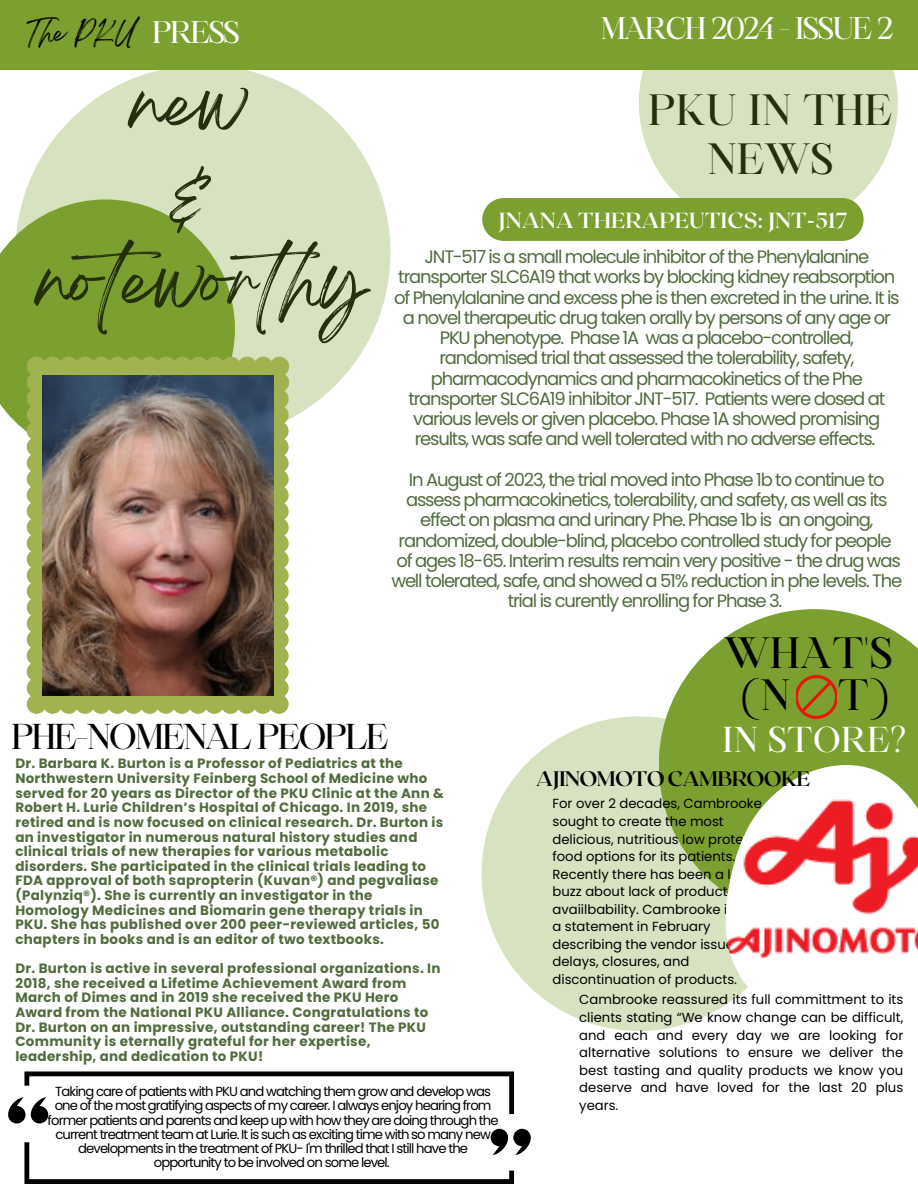
<style>
.page{position:relative;width:918px;height:1188px;background:#fff}
.page>*{position:absolute;margin:0;border:0;box-sizing:border-box;transform-origin:0 0}
.t1{font:64.2px/88.8px "Breathing";color:#000;text-align:center}
.t2{font:42px/49.5px "Maharlika";color:#000;text-align:center}
.t3{font:34.5px "Maharlika";letter-spacing:-.065em;color:#000}
.t4{font:34.5px "Maharlika";letter-spacing:.005em;color:#fff}
.t5{font:30px "Maharlika";letter-spacing:-.065em;color:#fff}
.t6{font:22.5px "Breathing";color:#000}
.t7{font:700 21.75px "Roxborough CF";color:#fff}
.t8{font:700 21px "Roxborough CF";letter-spacing:-.035em;color:#000}
.t9{font:18px/20.2px "Poppins";letter-spacing:-.065em;color:#526c3f;text-align:center}
.t10{font:700 13.5px/14.7px "Poppins";letter-spacing:.02em;color:#526c3f}
.t11{font:13.2px/17.5px "Poppins";letter-spacing:-.065em;color:#000;text-align:justify}
.t12{font:13.2px/17.5px "Poppins";color:#000}
.s1{font-family:"Maharlika";font-size:30px;color:#fff}
</style>
<div class="page">
<svg style="left:0;top:235px;width:46px;height:214px;fill:#7ba02f"></svg>
<svg style="left:15px;top:65px;width:375px;height:375px;background:#bacd94"></svg>
<svg style="left:27px;top:357px;width:262px;height:357px;background:#9fae59"></svg>
<img style="left:43px;top:375px;width:230px;height:320px">
<div style="left:482px;top:716px;width:314px;height:315px;background:#d7e2c1;border-radius:50%"></div>
<svg style="left:659px;top:609px;width:259px;height:283px;fill:#7ba02f"></svg>
<svg style="left:639px;top:70px;width:259px;height:128px;background:#dae4c5"></svg>
<img style="left:725px;top:765px;width:193px;height:240px">
<img style="left:796px;top:676px;width:41px;height:43px">
<svg style="left:8px;top:1071px;width:506px;height:52px"></svg>
<svg style="left:24px;top:1129px;width:507px;height:55px"></svg>
<div style="left:482px;top:198px;width:382px;height:43px;background:#7ba02f"></div>
<div style="left:0;top:0;width:918px;height:70px;background:#7ba02f"></div>
<h3 class="t6" style="left:27px;top:26px;width:215px">The PKU <span class="s1">PRESS</span></h3>
<h3 class="t5" style="left:600px;top:16px;width:295px">MARCH 2024 - ISSUE 2</h3>
<h1 class="t1" style="left:39px;top:76px;width:330px">new<br>&amp; noteworthy</h1>
<h2 class="t2" style="left:648px;top:89px;width:246px">PKU IN THE<br>NEWS</h2>
<h3 class="t7" style="left:498px;top:206px;width:351px">JNANA THERAPEUTICS: JNT-517</h3>
<p class="t9" style="left:394px;top:247px;width:507px">JNT-517 is a small molecule inhibitor of the Phenylalanine transporter SLC6A19 that works by blocking kidney reabsorption of Phenylalanine and excess phe is then excreted in the urine. It is a novel therapeutic drug taken orally by persons of any age or PKU phenotype. Phase 1A was a placebo-controlled, randomised trial that assessed the tolerability, safety, pharmacodynamics and pharmacokinetics of the Phe transporter SLC6A19 inhibitor JNT-517. Patients were dosed at various levels or given placebo. Phase 1A showed promising results, was safe and well tolerated with no adverse effects.</p>
<p class="t9" style="left:391px;top:470px;width:512px">In August of 2023, the trial moved into Phase 1b to continue to assess pharmacokinetics, tolerability, and safety, as well as its effect on plasma and urinary Phe. Phase 1b is an ongoing, randomized, double-blind, placebo controlled study for people of ages 18-65. Interim results remain very positive - the drug was well tolerated, safe, and showed a 51% reduction in phe levels. The trial is curently enrolling for Phase 3.</p>
<h3 class="t3" style="left:11px;top:722px;width:379px">PHE-NOMENAL PEOPLE</h3>
<p class="t10" style="left:15px;top:756px;width:430px">Dr. Barbara K. Burton is a Professor of Pediatrics at the Northwestern University Feinberg School of Medicine who served for 20 years as Director of the PKU Clinic at the Ann &amp; Robert H. Lurie Children’s Hospital of Chicago. In 2019, she retired and is now focused on clinical research. Dr. Burton is an investigator in numerous natural history studies and clinical trials of new therapies for various metabolic disorders. She participated in the clinical trials leading to FDA approval of both sapropterin (Kuvan®) and pegvaliase (Palynziq®). She is currently an investigator in the Homology Medicines and Biomarin gene therapy trials in PKU. She has published over 200 peer-reviewed articles, 50 chapters in books and is an editor of two textbooks.</p>
<p class="t10" style="left:15px;top:961px;width:427px">Dr. Burton is active in several professional organizations. In 2018, she received a Lifetime Achievement Award from March of Dimes and in 2019 she received the PKU Hero Award from the National PKU Alliance. Congratulations to Dr. Burton on an impressive, outstanding career! The PKU Community is eternally grateful for her expertise, leadership, and dedication to PKU!</p>
<p class="t11" style="left:48px;top:1084px;width:452px;line-height:14.2px;text-align:center">Taking care of patients with PKU and watching them grow and develop was one of the most gratifying aspects of my career. I always enjoy hearing from former patients and parents and keep up with how they are doing through the current treatment team at Lurie. It is such as exciting time with so many new developments in the treatment of PKU- I'm thrilled that I still have the opportunity to be involved on some level.</p>
<h2 class="t2" style="left:724px;top:636px;width:170px;line-height:41.7px">WHAT'S (N T)</h2>
<h3 class="t4" style="left:723px;top:726px;width:185px">IN STORE?</h3>
<h3 class="t8" style="left:536px;top:765px;width:276px">AJINOMOTO CAMBROOKE</h3>
<p class="t12" style="left:553px;top:795px;width:216px">For over 2 decades, Cambrooke sought to create the most delicious, nutritious low protein food options for its patients.<br>Recently there has been a lof of buzz about lack of product avaiilbability. Cambrooke issued a statement in February describing the vendor issues, delays, closures, and discontinuation of products.</p>
<p class="t11" style="left:579px;top:991px;width:325px">Cambrooke reassured its full committment to its clients stating “We know change can be difficult, and each and every day we are looking for alternative solutions to ensure we deliver the best tasting and quality products we know you deserve and have loved for the last 20 plus years.</p>
</div>
